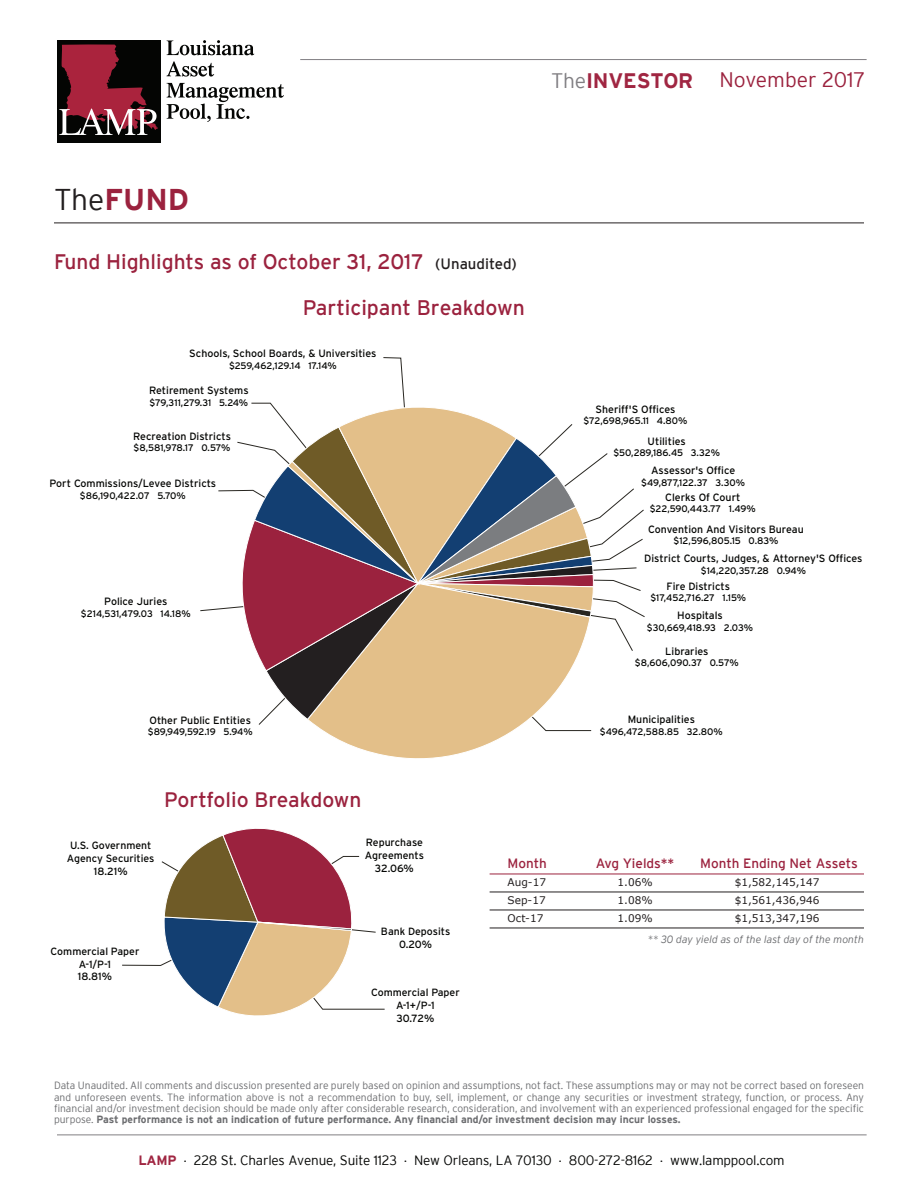
<style>
.page{position:relative;width:918px;height:1188px;background:#fff}
.page>*{position:absolute;margin:0;border:0;box-sizing:border-box;transform-origin:0 0}
.t1{font:700 30px "Interstate";color:#9b223e}
.t2{font:21.15px "Interstate";color:#9b223e}
.t3{font:21px "Interstate";color:#9b223e}
.t4{font:300 21px "Interstate";color:#9b223e}
.t5{font:700 21px "Interstate";letter-spacing:-.01em;color:#a02642}
.t6{font:300 13.5px "Interstate";letter-spacing:-.015em;color:#040503}
.t7{font:13.5px "Interstate";color:#9b223e}
.t8{font:10.65px "Interstate";color:#040503}
.t9{font:300 10.5px/11.2px "Interstate";color:#6c6d70;text-align:justify}
.t10{font:10.5px/12.6px "Interstate";color:#040503;text-align:center}
.t11{font:10.5px "Verdana";color:#231f20}
.t12{font:italic 300 10.5px "Interstate";color:#6c6d70}
.t13{font:9.45px "Interstate";letter-spacing:-.01em;color:#040503}
.t14{font:9.45px "Interstate";letter-spacing:-.035em;color:#040503}
.s1{font-weight:300;color:#817f83}
.s2{font-weight:300;color:#231f20}
.s3{font-size:15px;color:#231f20}
.s4{font-weight:700}
.s5{font-weight:700;color:#a02642}
.s6{font-size:7.5px}
</style>
<div class="page">
<div style="left:57px;top:40px;width:104px;height:102px;background:#040503"></div>
<svg style="left:59px;top:44px;width:99px;height:91px"></svg>
<svg style="left:167px;top:40px;width:87px;height:15px"></svg>
<svg style="left:166px;top:61px;width:48px;height:16px"></svg>
<svg style="left:167px;top:83px;width:117px;height:39px"></svg>
<hr style="left:300px;top:59px;width:567px;height:1px;background:#817f83">
<hr style="left:57px;top:1135px;width:810px;height:1px;background:#817f83">
<hr style="left:490px;top:874px;width:374px;height:1px;background:#9b223e">
<hr style="left:490px;top:892px;width:374px;height:1px;background:#231f20">
<hr style="left:490px;top:910px;width:374px;height:1px;background:#231f20">
<hr style="left:490px;top:928px;width:374px;height:1px;background:#231f20">
<hr style="left:54px;top:223px;width:810px;height:1px;background:#231f20">
<svg style="left:258px;top:488px;width:387px;height:243px"></svg>
<svg style="left:306px;top:720px;width:285px;height:39px"></svg>
<svg style="left:200px;top:397px;width:394px;height:323px"></svg>
<svg style="left:122px;top:828px;width:263px;height:188px"></svg>
<h3 class="t5" style="left:551px;top:69px;width:144px"><span class="s1">The</span>INVESTOR</h3>
<h3 class="t4" style="left:719px;top:68px;width:148px">November 2017</h3>
<h1 class="t1" style="left:54px;top:183px;width:136px"><span class="s2">The</span>FUND</h1>
<h3 class="t3" style="left:54px;top:250px;width:464px">Fund Highlights as of October 31, 2017 <span class="s3">(Unaudited)</span></h3>
<h2 class="t2" style="left:303px;top:296px;width:224px">Participant Breakdown</h2>
<p class="t8" style="left:189px;top:348px;width:189px">Schools, School Boards, &amp; Universities</p>
<p class="t13" style="left:229px;top:360px;width:109px">$259,462,129.14 17.14%</p>
<p class="t8" style="left:149px;top:385px;width:101px">Retirement Systems</p>
<p class="t14" style="left:149px;top:397px;width:100px">$79,311,279.31 5.24%</p>
<p class="t8" style="left:133px;top:430px;width:99px">Recreation Districts</p>
<p class="t13" style="left:134px;top:442px;width:98px">$8,581,978.17 0.57%</p>
<p class="t8" style="left:50px;top:478px;width:168px">Port Commissions/Levee Districts</p>
<p class="t13" style="left:80px;top:490px;width:107px">$86,190,422.07 5.70%</p>
<p class="t8" style="left:104px;top:595px;width:65px">Police Juries</p>
<p class="t13" style="left:81px;top:608px;width:111px">$214,531,479.03 14.18%</p>
<p class="t8" style="left:150px;top:714px;width:103px">Other Public Entities</p>
<p class="t13" style="left:148px;top:727px;width:106px">$89,949,592.19 5.94%</p>
<h3 class="t3" style="left:164px;top:788px;width:199px">Portfolio Breakdown</h3>
<p class="t8" style="left:596px;top:403px;width:81px">Sheriff'S Offices</p>
<p class="t13" style="left:584px;top:416px;width:105px">$72,698,965.11 4.80%</p>
<p class="t8" style="left:648px;top:435px;width:40px">Utilities</p>
<p class="t13" style="left:614px;top:448px;width:108px">$50,289,186.45 3.32%</p>
<p class="t8" style="left:651px;top:465px;width:86px">Assessor's Office</p>
<p class="t13" style="left:641px;top:477px;width:105px">$49,877,122.37 3.30%</p>
<p class="t8" style="left:665px;top:491px;width:77px">Clerks Of Court</p>
<p class="t13" style="left:650px;top:504px;width:108px">$22,590,443.77 1.49%</p>
<p class="t8" style="left:648px;top:523px;width:157px">Convention And Visitors Bureau</p>
<p class="t13" style="left:673px;top:536px;width:106px">$12,596,805.15 0.83%</p>
<p class="t8" style="left:644px;top:553px;width:220px">District Courts, Judges, &amp; Attorney'S Offices</p>
<p class="t13" style="left:701px;top:565px;width:107px">$14,220,357.28 0.94%</p>
<p class="t8" style="left:667px;top:580px;width:65px">Fire Districts</p>
<p class="t13" style="left:650px;top:593px;width:97px">$17,452,716.27 1.15%</p>
<p class="t8" style="left:677px;top:610px;width:47px">Hospitals</p>
<p class="t13" style="left:647px;top:622px;width:108px">$30,669,418.93 2.03%</p>
<p class="t8" style="left:665px;top:645px;width:45px">Libraries</p>
<p class="t13" style="left:635px;top:658px;width:105px">$8,606,090.37 0.57%</p>
<p class="t8" style="left:628px;top:714px;width:69px">Municipalities</p>
<p class="t13" style="left:600px;top:726px;width:124px">$496,472,588.85 32.80%</p>
<p class="t10" style="left:67px;top:839px;width:89px">U.S. Government<br>Agency Securities<br>18.21%</p>
<p class="t10" style="left:51px;top:945px;width:90px">Commercial Paper<br>A-1/P-1<br>18.81%</p>
<p class="t10" style="left:365px;top:836px;width:61px">Repurchase<br>Agreements<br>32.06%</p>
<p class="t10" style="left:381px;top:925px;width:71px">Bank Deposits<br>0.20%</p>
<p class="t10" style="left:371px;top:986px;width:90px">Commercial Paper<br>A-1+/P-1<br>30.72%</p>
<p class="t7" style="left:508px;top:855px;width:41px">Month</p>
<p class="t7" style="left:596px;top:855px;width:80px">Avg Yields**</p>
<p class="t7" style="left:700px;top:855px;width:159px">Month Ending Net Assets</p>
<p class="t11" style="left:508px;top:875px;width:40px">Aug-17</p>
<p class="t11" style="left:618px;top:875px;width:37px">1.06%</p>
<p class="t11" style="left:735px;top:875px;width:86px">$1,582,145,147</p>
<p class="t11" style="left:508px;top:893px;width:40px">Sep-17</p>
<p class="t11" style="left:618px;top:893px;width:37px">1.08%</p>
<p class="t11" style="left:735px;top:893px;width:86px">$1,561,436,946</p>
<p class="t11" style="left:508px;top:911px;width:37px">Oct-17</p>
<p class="t11" style="left:618px;top:911px;width:37px">1.09%</p>
<p class="t11" style="left:735px;top:911px;width:86px">$1,513,347,196</p>
<p class="t12" style="left:648px;top:933px;width:218px">** 30 day yield as of the last day of the month</p>
<p class="t9" style="left:54px;top:1080px;width:812px">Data Unaudited. All comments and discussion presented are purely based on opinion and assumptions, not fact. These assumptions may or may not be correct based on foreseen and unforeseen events. The information above is not a recommendation to buy, sell, implement, or change any securities or investment strategy, function, or process. Any financial and/or investment decision should be made only after considerable research, consideration, and involvement with an experienced professional engaged for the specific purpose. <span class="s4">Past performance is not an indication of future performance. Any financial and/or investment decision may incur losses.</span></p>
<p class="t6" style="left:138px;top:1153px;width:648px"><span class="s5">LAMP</span> <span class="s6">•</span> 228 St. Charles Avenue, Suite 1123 <span class="s6">•</span> New Orleans, LA 70130 <span class="s6">•</span> 800-272-8162 <span class="s6">•</span> www.lamppool.com</p>
</div>
